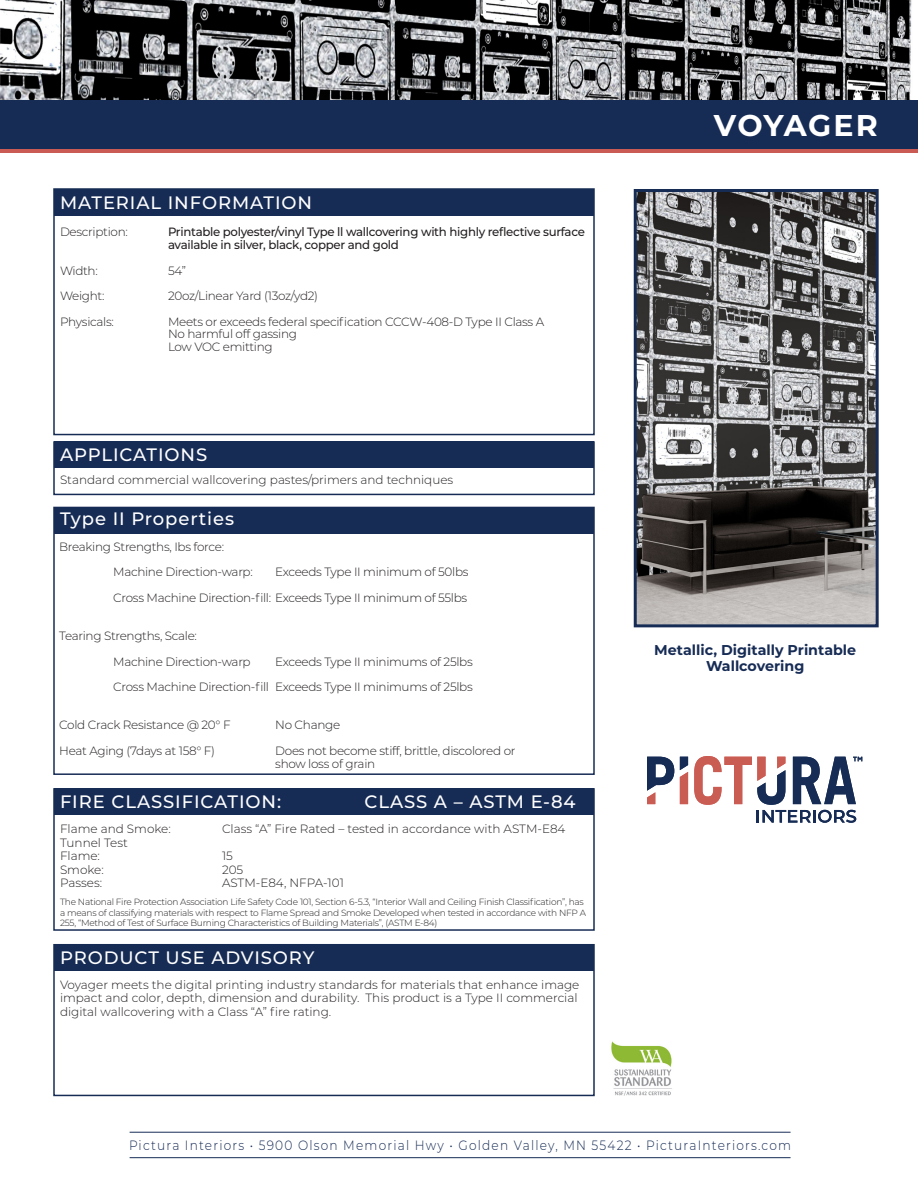
<style>
.page{position:relative;width:918px;height:1188px;background:#fff}
.page>*{position:absolute;margin:0;border:0;box-sizing:border-box;transform-origin:0 0}
.t1{font:700 30px "Montserrat";letter-spacing:.04em;color:#fff}
.t2{font:500 18px/21.6px "Montserrat";letter-spacing:.05em;color:#fff}
.t3{font:700 14.25px "Montserrat";color:#172c55}
.t4{font:300 13.5px "Montserrat";letter-spacing:.1em;color:#172c55;scale:.9 1}
.t5{font:300 12px/12.8px "Montserrat";letter-spacing:-.025em;color:#231f20}
.t6{font:300 12px/13.5px "Montserrat";color:#231f20}
.t7{font:500 12px "Montserrat";letter-spacing:-.025em;color:#231f20}
.t8{font:300 9px/10.5px "Montserrat";letter-spacing:-.025em;color:#231f20}
</style>
<div class="page">
<hr style="left:130px;top:1157px;width:661px;height:1px;background:#172c55">
<hr style="left:130px;top:1132px;width:661px;height:1px;background:#172c55">
<div style="left:53px;top:788px;width:542px;height:143px;border:2px solid #172c55"></div>
<div style="left:53px;top:944px;width:542px;height:152px;border:2px solid #172c55"></div>
<div style="left:53px;top:188px;width:542px;height:247px;border:2px solid #172c55"></div>
<div style="left:53px;top:441px;width:542px;height:54px;border:2px solid #172c55"></div>
<div style="left:53px;top:507px;width:542px;height:268px;border:2px solid #172c55"></div>
<div style="left:54px;top:189px;width:540px;height:27px;background:#172c55"></div>
<div style="left:54px;top:441px;width:540px;height:27px;background:#172c55"></div>
<div style="left:54px;top:507px;width:540px;height:27px;background:#172c55"></div>
<div style="left:54px;top:788px;width:540px;height:27px;background:#172c55"></div>
<div style="left:54px;top:944px;width:540px;height:27px;background:#172c55"></div>
<img style="left:611px;top:1041px;width:61px;height:55px">
<svg style="left:680px;top:757px;width:8px;height:47px"></svg>
<svg style="left:647px;top:757px;width:27px;height:47px"></svg>
<svg style="left:694px;top:756px;width:168px;height:67px"></svg>
<img style="left:0;top:0;width:912px;height:100px">
<div style="left:0;top:105px;width:918px;height:48px;background:linear-gradient(to right,#c95b54,#c95b54)"></div>
<div style="left:0;top:100px;width:918px;height:48px;background:#172c55"></div>
<img style="left:638px;top:193px;width:237px;height:430px">
<div style="left:634px;top:189px;width:245px;height:438px;border:3px solid #172c55"></div>
<p class="t2" style="left:106px;top:191px;width:208px;text-indent:-46px">MATERIAL INFORMATION<br>PiWc</p>
<p class="t5" style="left:60px;top:225px;width:69px">Description:</p>
<p class="t7" style="left:168px;top:224px;width:418px">Printable polyester/vinyl Type ll wallcovering with highly reflective surface</p>
<p class="t7" style="left:168px;top:237px;width:232px">available in silver, black, copper and gold</p>
<p class="t5" style="left:60px;top:264px;width:39px">Width:</p>
<p class="t5" style="left:168px;top:264px;width:20px">54”</p>
<p class="t5" style="left:60px;top:289px;width:46px">Weight:</p>
<p class="t5" style="left:168px;top:289px;width:152px">20oz/Linear Yard (13oz/yd2)</p>
<p class="t5" style="left:60px;top:315px;width:55px">Physicals:</p>
<p class="t5" style="left:168px;top:315px;width:378px">Meets or exceeds federal specification CCCW-408-D Type II Class A<br>No harmful off gassing</p>
<p class="t5" style="left:168px;top:340px;width:106px">Low VOC emitting</p>
<p class="t2" style="left:60px;top:443px;width:149px">APPLICATIONS</p>
<p class="t6" style="left:60px;top:473px;width:395px">Standard commercial wallcovering pastes/primers and techniques</p>
<p class="t2" style="left:60px;top:507px;width:176px">Type II Properties</p>
<p class="t5" style="left:59px;top:540px;width:166px">Breaking Strengths, Ibs force:</p>
<p class="t5" style="left:113px;top:565px;width:141px">Machine Direction-warp:</p>
<p class="t5" style="left:275px;top:565px;width:195px">Exceeds Type II minimum of 50lbs</p>
<p class="t5" style="left:113px;top:591px;width:356px">Cross Machine Direction-fill: Exceeds Type II minimum of 55lbs</p>
<p class="t5" style="left:59px;top:629px;width:139px">Tearing Strengths, Scale:</p>
<p class="t5" style="left:113px;top:655px;width:139px">Machine Direction-warp</p>
<p class="t5" style="left:275px;top:655px;width:199px">Exceeds Type II minimums of 25lbs</p>
<p class="t5" style="left:113px;top:680px;width:361px">Cross Machine Direction-fill Exceeds Type II minimums of 25lbs</p>
<p class="t5" style="left:59px;top:718px;width:173px">Cold Crack Resistance @ 20° F</p>
<p class="t5" style="left:275px;top:718px;width:66px">No Change</p>
<p class="t5" style="left:59px;top:744px;width:157px">Heat Aging (7days at 158° F)</p>
<p class="t5" style="left:275px;top:744px;width:242px">Does not become stiff, brittle, discolored or</p>
<p class="t5" style="left:275px;top:757px;width:102px">show loss of grain</p>
<p class="t2" style="left:60px;top:790px;width:223px">FIRE CLASSIFICATION:</p>
<p class="t2" style="left:364px;top:790px;width:213px">CLASS A – ASTM E-84</p>
<p class="t6" style="left:60px;top:822px;width:112px">Flame and Smoke:</p>
<p class="t6" style="left:222px;top:822px;width:345px">Class “A” Fire Rated – tested in accordance with ASTM-E84</p>
<p class="t6" style="left:60px;top:835px;width:69px">Tunnel Test</p>
<p class="t5" style="left:60px;top:849px;width:42px">Flame:</p>
<p class="t5" style="left:222px;top:849px;width:12px">15</p>
<p class="t5" style="left:60px;top:863px;width:45px">Smoke:</p>
<p class="t5" style="left:222px;top:863px;width:23px">205</p>
<p class="t5" style="left:60px;top:876px;width:44px">Passes:</p>
<p class="t6" style="left:222px;top:876px;width:123px">ASTM-E84, NFPA-101</p>
<p class="t8" style="left:60px;top:896px;width:528px">The National Fire Protection Association Life Safety Code 101, Section 6-5.3, “Interior Wall and Ceiling Finish Classification”, has a means of classifying materials with respect to Flame Spread and Smoke Developed when tested in accordance with NFP A<br>255, “Method of Test of Surface Burning Characteristics of Building Materials”, (ASTM E-84)</p>
<p class="t2" style="left:60px;top:946px;width:256px">PRODUCT USE ADVISORY</p>
<p class="t6" style="left:60px;top:978px;width:521px">Voyager meets the digital printing industry standards for materials that enhance image impact and color, depth, dimension and durability. This product is a Type II commercial digital wallcovering with a Class “A” fire rating.</p>
<p class="t1" style="left:714px;top:104px;width:166px">VOYAGER</p>
<p class="t3" style="left:654px;top:639px;width:203px">Metallic, Digitally Printable</p>
<p class="t3" style="left:706px;top:656px;width:100px">Wallcovering</p>
<p class="t4" style="left:129px;top:1136px;width:737px">Pictura Interiors • 5900 Olson Memorial Hwy • Golden Valley, MN 55422 • PicturaInteriors.com</p>
</div>
